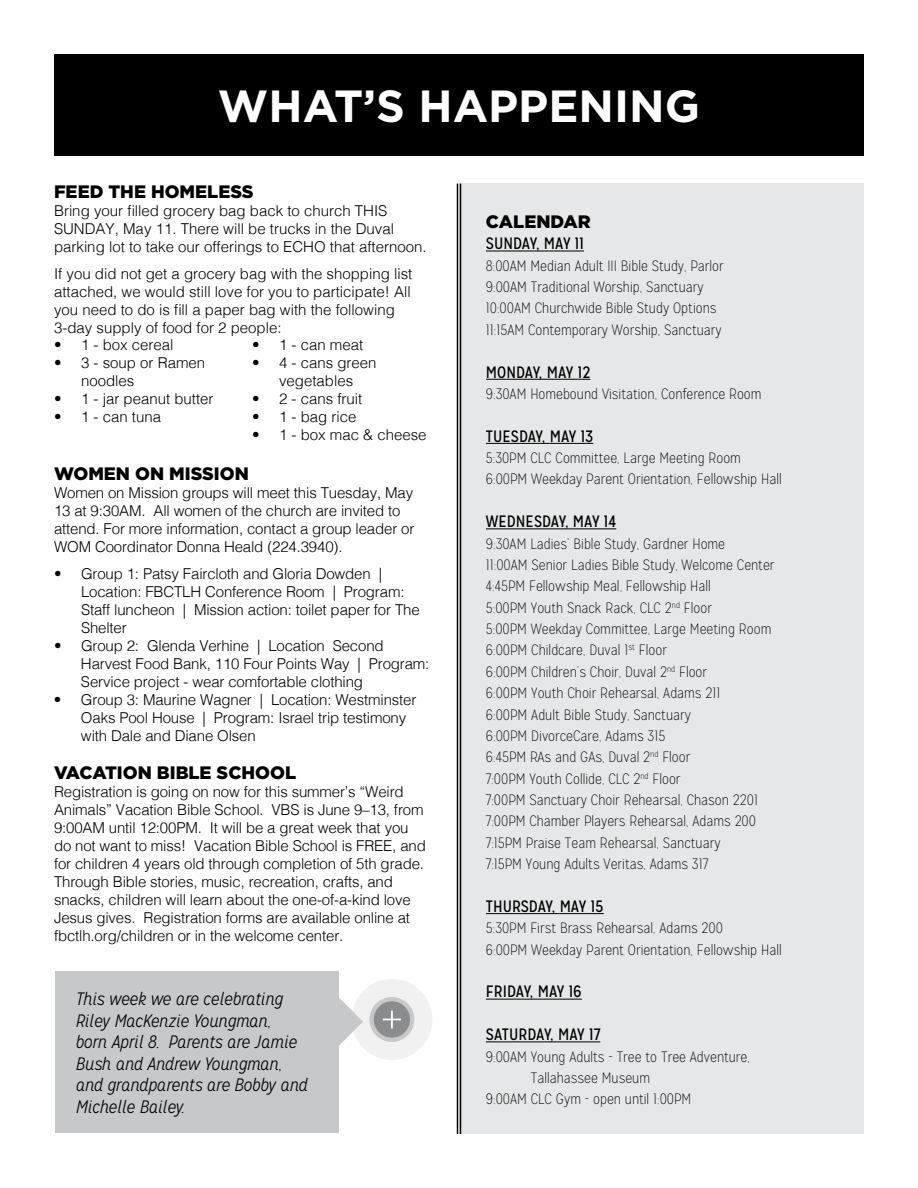
<style>
.page{position:relative;width:918px;height:1188px;background:#fff}
.page>*{position:absolute;margin:0;border:0;box-sizing:border-box;transform-origin:0 0}
.t1{font:700 45px "Gotham HTF";color:#fff}
.t2{font:italic 300 18px/21.6px "Mission Gothic";letter-spacing:-.01em;color:#000}
.t3{font:900 18px "Gotham HTF";color:#000}
.t4{font:16.5px "Mission Gothic";color:#000}
.t5{font:300 15px/18px "Helvetica";letter-spacing:-.01em;color:#000}
.t6{font:100 15px/21.3px "Mission Gothic";color:#000}
</style>
<div class="page">
<div style="left:459px;top:184px;width:405px;height:950px;background:#e6e7e8"></div>
<div style="left:54px;top:54px;width:810px;height:101px;background:#000"></div>
<hr style="left:460px;top:184px;width:1px;height:950px;background:#000">
<hr style="left:457px;top:184px;width:1px;height:950px;background:#000">
<hr style="left:486px;top:251px;width:98px;height:1px;background:#000">
<hr style="left:486px;top:379px;width:104px;height:1px;background:#000">
<hr style="left:486px;top:443px;width:64px;height:1px;background:#000">
<hr style="left:550px;top:443px;width:43px;height:1px;background:#000">
<hr style="left:486px;top:528px;width:87px;height:1px;background:#000">
<hr style="left:573px;top:528px;width:43px;height:1px;background:#000">
<hr style="left:486px;top:913px;width:74px;height:1px;background:#000">
<hr style="left:560px;top:913px;width:44px;height:1px;background:#000">
<hr style="left:486px;top:999px;width:52px;height:1px;background:#000">
<hr style="left:538px;top:999px;width:44px;height:1px;background:#000">
<hr style="left:486px;top:1041px;width:114px;height:1px;background:#000">
<div style="left:351px;top:979px;width:81px;height:81px;background:#f1f1f2;border-radius:50%"></div>
<div style="left:369px;top:997px;width:45px;height:45px;background:#c7c8ca;border-radius:50%"></div>
<div style="left:374px;top:1001px;width:36px;height:37px;background:#8a8c8e;border-radius:50%"></div>
<svg style="left:383px;top:1011px;width:18px;height:17px"></svg>
<svg style="left:339px;top:997px;width:24px;height:49px"></svg>
<div style="left:56px;top:971px;width:283px;height:162px;background:#c7c8ca"></div>
<h1 class="t1" style="left:218px;top:80px;width:484px">WHAT’S HAPPENING</h1>
<p class="t3" style="left:54px;top:181px;width:201px">FEED THE HOMELESS</p>
<p class="t5" style="left:54px;top:200px;width:374px">Bring your filled grocery bag back to church THIS<br>SUNDAY, May 11. There will be trucks in the Duval parking lot to take our offerings to ECHO that afternoon.</p>
<p class="t5" style="left:54px;top:263px;width:360px">If you did not get a grocery bag with the shopping list attached, we would still love for you to participate! All you need to do is fill a paper bag with the following 3-day supply of food for 2 people:</p>
<p class="t5" style="left:54px;top:335px;width:121px">• 1 - box cereal</p>
<p class="t5" style="left:81px;top:353px;width:126px;text-indent:-27px">• 3 - soup or Ramen noodles</p>
<p class="t5" style="left:54px;top:389px;width:161px">• 1 - jar peanut butter</p>
<p class="t5" style="left:54px;top:407px;width:109px">• 1 - can tuna</p>
<p class="t5" style="left:252px;top:335px;width:113px">• 1 - can meat</p>
<p class="t5" style="left:252px;top:353px;width:126px;text-align:center">• 4 - cans green vegetables</p>
<p class="t5" style="left:252px;top:389px;width:112px">• 2 - cans fruit</p>
<p class="t5" style="left:252px;top:407px;width:106px">• 1 - bag rice</p>
<p class="t5" style="left:252px;top:425px;width:176px">• 1 - box mac &amp; cheese</p>
<p class="t3" style="left:54px;top:463px;width:196px">WOMEN ON MISSION</p>
<p class="t5" style="left:54px;top:482px;width:362px">Women on Mission groups will meet this Tuesday, May 13 at 9:30AM. All women of the church are invited to attend. For more information, contact a group leader or WOM Coordinator Donna Heald (224.3940).</p>
<p class="t5" style="left:81px;top:563px;width:340px;text-indent:-27px">• Group 1: Patsy Faircloth and Gloria Dowden | Location: FBCTLH Conference Room | Program:<br>Staff luncheon | Mission action: toilet paper for The Shelter</p>
<p class="t5" style="left:81px;top:635px;width:350px;text-indent:-27px">• Group 2: Glenda Verhine | Location Second<br>Harvest Food Bank, 110 Four Points Way | Program:<br>Service project - wear comfortable clothing</p>
<p class="t5" style="left:81px;top:689px;width:337px;text-indent:-27px">• Group 3: Maurine Wagner | Location: Westminster<br>Oaks Pool House | Program: Israel trip testimony with Dale and Diane Olsen</p>
<p class="t3" style="left:54px;top:763px;width:244px">VACATION BIBLE SCHOOL</p>
<p class="t5" style="left:54px;top:782px;width:373px">Registration is going on now for this summer’s “Weird Animals” Vacation Bible School. VBS is June 9–13, from 9:00AM until 12:00PM. It will be a great week that you do not want to miss! Vacation Bible School is FREE, and for children 4 years old through completion of 5th grade.<br>Through Bible stories, music, recreation, crafts, and snacks, children will learn about the one-of-a-kind love Jesus gives. Registration forms are available online at fbctlh.org/children or in the welcome center.</p>
<p class="t2" style="left:76px;top:988px;width:234px">This week we are celebrating<br>Riley MacKenzie Youngman,<br>born April 8. Parents are Jamie<br>Bush and Andrew Youngman, and grandparents are Bobby and<br>Michelle Bailey.</p>
<p class="t3" style="left:486px;top:211px;width:106px">CALENDAR</p>
<p class="t4" style="left:486px;top:234px;width:100px">SUNDAY, MAY 11</p>
<p class="t6" style="left:486px;top:255px;width:239px">8:00AM Median Adult III Bible Study, Parlor 9:00AM Traditional Worship, Sanctuary 10:00AM Churchwide Bible Study Options 11:15AM Contemporary Worship, Sanctuary</p>
<p class="t4" style="left:486px;top:362px;width:106px">MONDAY, MAY 12</p>
<p class="t6" style="left:486px;top:383px;width:277px">9:30AM Homebound Visitation, Conference Room</p>
<p class="t4" style="left:486px;top:426px;width:109px">TUESDAY, MAY 13</p>
<p class="t6" style="left:486px;top:447px;width:297px">5:30PM CLC Committee, Large Meeting Room<br>6:00PM Weekday Parent Orientation, Fellowship Hall</p>
<p class="t4" style="left:486px;top:511px;width:132px">WEDNESDAY, MAY 14</p>
<p class="t6" style="left:486px;top:533px;width:290px">9:30AM Ladies’ Bible Study, Gardner Home<br>11:00AM Senior Ladies Bible Study, Welcome Center 4:45PM Fellowship Meal, Fellowship Hall<br>5:00PM Youth Snack Rack, CLC 2<sup>nd</sup> Floor<br>5:00PM Weekday Committee, Large Meeting Room 6:00PM Childcare, Duval 1<sup>st</sup> Floor<br>6:00PM Children’s Choir, Duval 2<sup>nd</sup> Floor<br>6:00PM Youth Choir Rehearsal, Adams 211<br>6:00PM Adult Bible Study, Sanctuary<br>6:00PM DivorceCare, Adams 315<br>6:45PM RAs and GAs, Duval 2<sup>nd</sup> Floor<br>7:00PM Youth Collide, CLC 2<sup>nd</sup> Floor<br>7:00PM Sanctuary Choir Rehearsal, Chason 2201<br>7:00PM Chamber Players Rehearsal, Adams 200<br>7:15PM Praise Team Rehearsal, Sanctuary<br>7:15PM Young Adults Veritas, Adams 317</p>
<p class="t4" style="left:486px;top:896px;width:119px">THURSDAY, MAY 15</p>
<p class="t6" style="left:486px;top:918px;width:297px">5:30PM First Brass Rehearsal, Adams 200<br>6:00PM Weekday Parent Orientation, Fellowship Hall</p>
<p class="t4" style="left:486px;top:982px;width:97px">FRIDAY, MAY 16</p>
<p class="t4" style="left:486px;top:1024px;width:116px">SATURDAY, MAY 17</p>
<p class="t6" style="left:486px;top:1046px;width:265px">9:00AM Young Adults - Tree to Tree Adventure,</p>
<p class="t6" style="left:531px;top:1067px;width:121px">Tallahassee Museum</p>
<p class="t6" style="left:486px;top:1089px;width:207px">9:00AM CLC Gym - open until 1:00PM</p>
</div>
